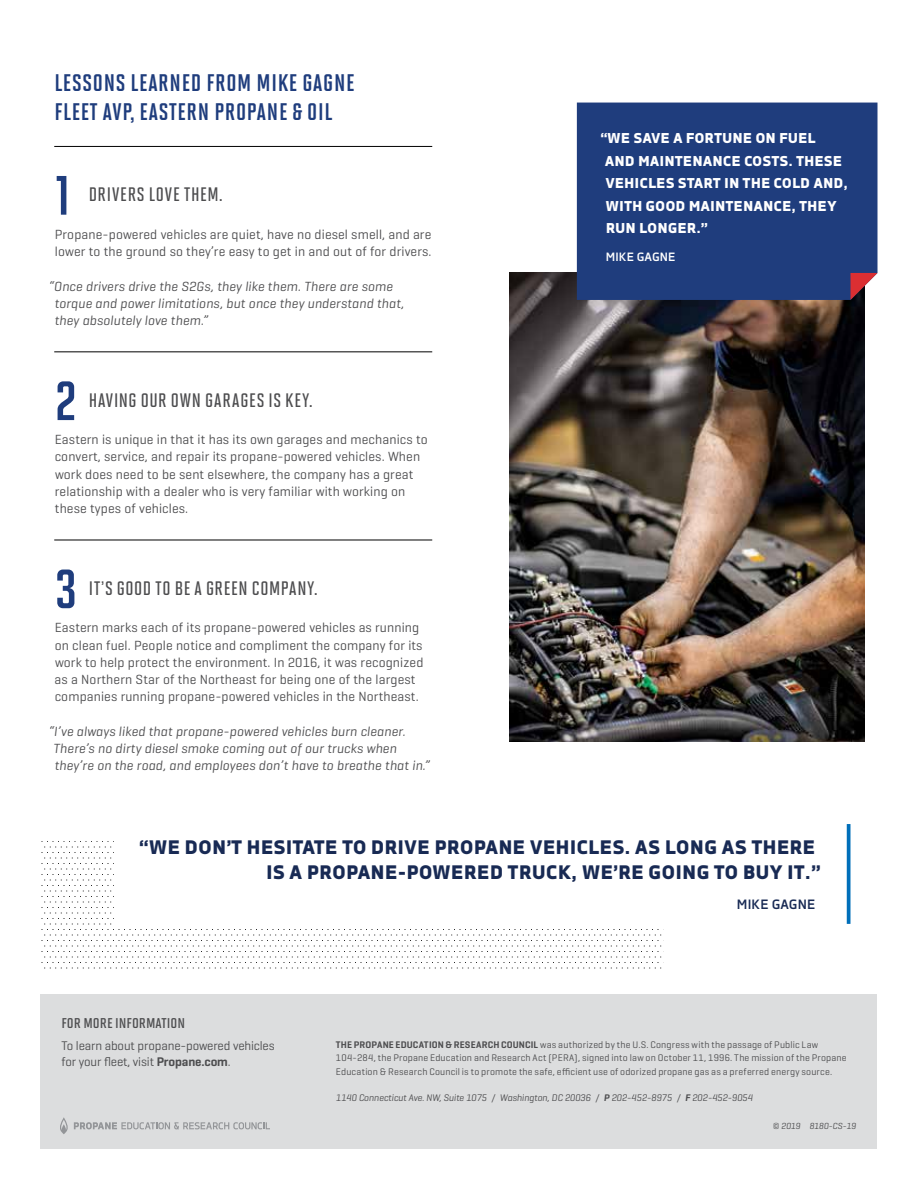
<style>
.page{position:relative;width:918px;height:1188px;background:#fff}
.page>*{position:absolute;margin:0;border:0;box-sizing:border-box;transform-origin:0 0}
.t1{font:700 55.35px "Solano Gothic Sc Pro";color:#1f3d7d}
.t2{font:700 24px/28.5px "Solano Gothic Sc Pro";letter-spacing:.03em;color:#1f3d7d}
.t3{font:800 19.5px/25.5px "Decima Nova";color:#182a54;text-align:right}
.t4{font:19.5px "Solano Gothic Sc Pro Sb Cap";letter-spacing:.035em;color:#4d4d4f}
.t5{font:16.5px "Solano Gothic Sc Pro Sb Cap";color:#4d4d4f}
.t6{font:800 14.25px/22.5px "Decima Nova";color:#fff}
.t7{font:13.5px/17.2px "Geogrotesque";letter-spacing:.01em;color:#4d4d4f}
.t8{font:italic 13.5px/17.2px "Geogrotesque";letter-spacing:.01em;color:#4d4d4f}
.t9{font:700 13.5px "Decima Nova";letter-spacing:.01em;color:#182a54}
.t10{font:12.75px/16.5px "Geogrotesque";letter-spacing:-.01em;color:#4d4d4f}
.t11{font:700 12px "Decima Nova";letter-spacing:.01em;color:#fff}
.t12{font:9.75px/13.5px "Geogrotesque";letter-spacing:.02em;color:#4d4d4f}
.t13{font:italic 9.75px "Geogrotesque";letter-spacing:-.01em;color:#4d4d4f}
.t14{font:italic 9px "Geogrotesque";letter-spacing:-.01em;color:#4d4d4f}
.s1{font-weight:600}
</style>
<div class="page">
<svg style="left:41px;top:841px;width:621px;height:128px"></svg>
<img style="left:509px;top:273px;width:356px;height:468px">
<div style="left:577px;top:103px;width:301px;height:197px;background:#1f3d7d"></div>
<svg style="left:850px;top:273px;width:27px;height:27px"></svg>
<hr style="left:847px;top:824px;width:3px;height:100px;background:#006fba">
<div style="left:40px;top:994px;width:838px;height:155px;background:#dcddde"></div>
<svg style="left:60px;top:1117px;width:210px;height:17px"></svg>
<hr style="left:54px;top:146px;width:378px;height:1px;background:#000">
<hr style="left:54px;top:352px;width:378px;height:1px;background:#000">
<hr style="left:54px;top:540px;width:378px;height:1px;background:#000">
<h2 class="t2" style="left:54px;top:69px;width:302px">LESSONS LEARNED FROM MIKE GAGNE<br>FLEET AVP, EASTERN PROPANE &amp; OIL</h2>
<h1 class="t1" style="left:55px;top:165px;width:18px">1</h1>
<h3 class="t4" style="left:89px;top:184px;width:135px">DRIVERS LOVE THEM.</h3>
<p class="t7" style="left:55px;top:225px;width:378px">Propane-powered vehicles are quiet, have no diesel smell, and are lower to the ground so they’re easy to get in and out of for drivers.</p>
<p class="t8" style="left:54px;top:277px;width:351px;text-indent:-6px">“Once drivers drive the S2Gs, they like them. There are some torque and power limitations, but once they understand that, they absolutely love them.”</p>
<h1 class="t1" style="left:55px;top:370px;width:24px">2</h1>
<h3 class="t4" style="left:89px;top:389px;width:225px">HAVING OUR OWN GARAGES IS KEY.</h3>
<p class="t7" style="left:55px;top:431px;width:375px">Eastern is unique in that it has its own garages and mechanics to convert, service, and repair its propane-powered vehicles. When work does need to be sent elsewhere, the company has a great relationship with a dealer who is very familiar with working on these types of vehicles.</p>
<h1 class="t1" style="left:55px;top:559px;width:24px">3</h1>
<h3 class="t4" style="left:89px;top:577px;width:230px">IT’S GOOD TO BE A GREEN COMPANY.</h3>
<p class="t7" style="left:55px;top:619px;width:370px">Eastern marks each of its propane-powered vehicles as running on clean fuel. People notice and compliment the company for its work to help protect the environment. In 2016, it was recognized as a Northern Star of the Northeast for being one of the largest companies running propane-powered vehicles in the Northeast.</p>
<p class="t8" style="left:53px;top:722px;width:378px;text-indent:-5px">“I’ve always liked that propane-powered vehicles burn cleaner.<br>There’s no dirty diesel smoke coming out of our trucks when they’re on the road, and employees don’t have to breathe that in.”</p>
<p class="t6" style="left:601px;top:127px;width:248px">“WE SAVE A FORTUNE ON FUEL<br>AND MAINTENANCE COSTS. THESE<br>VEHICLES START IN THE COLD AND,<br>WITH GOOD MAINTENANCE, THEY<br>RUN LONGER.”</p>
<p class="t11" style="left:606px;top:250px;width:71px">MIKE GAGNE</p>
<h3 class="t3" style="left:139px;top:834px;width:683px">“WE DON’T HESITATE TO DRIVE PROPANE VEHICLES. AS LONG AS THERE<br>IS A PROPANE-POWERED TRUCK, WE’RE GOING TO BUY IT.”</h3>
<p class="t9" style="left:737px;top:896px;width:80px">MIKE GAGNE</p>
<p class="t5" style="left:62px;top:1013px;width:125px">for more information</p>
<p class="t10" style="left:62px;top:1037px;width:215px">To learn about propane-powered vehicles for your fleet, visit <span class="s1">Propane.com</span>.</p>
<p class="t12" style="left:336px;top:1037px;width:512px"><span class="s1">THE PROPANE EDUCATION &amp; RESEARCH COUNCIL</span> was authorized by the U.S. Congress with the passage of Public Law<br>104-284, the Propane Education and Research Act (PERA), signed into law on October 11, 1996. The mission of the Propane<br>Education &amp; Research Council is to promote the safe, efficient use of odorized propane gas as a preferred energy source.</p>
<p class="t13" style="left:336px;top:1092px;width:418px">1140 Connecticut Ave. NW, Suite 1075 / Washington, DC 20036 / <span class="s1">P</span> 202-452-8975 / <span class="s1">F</span> 202-452-9054</p>
<p class="t14" style="left:773px;top:1120px;width:85px">© 2019 8180-CS-19</p>
</div>
